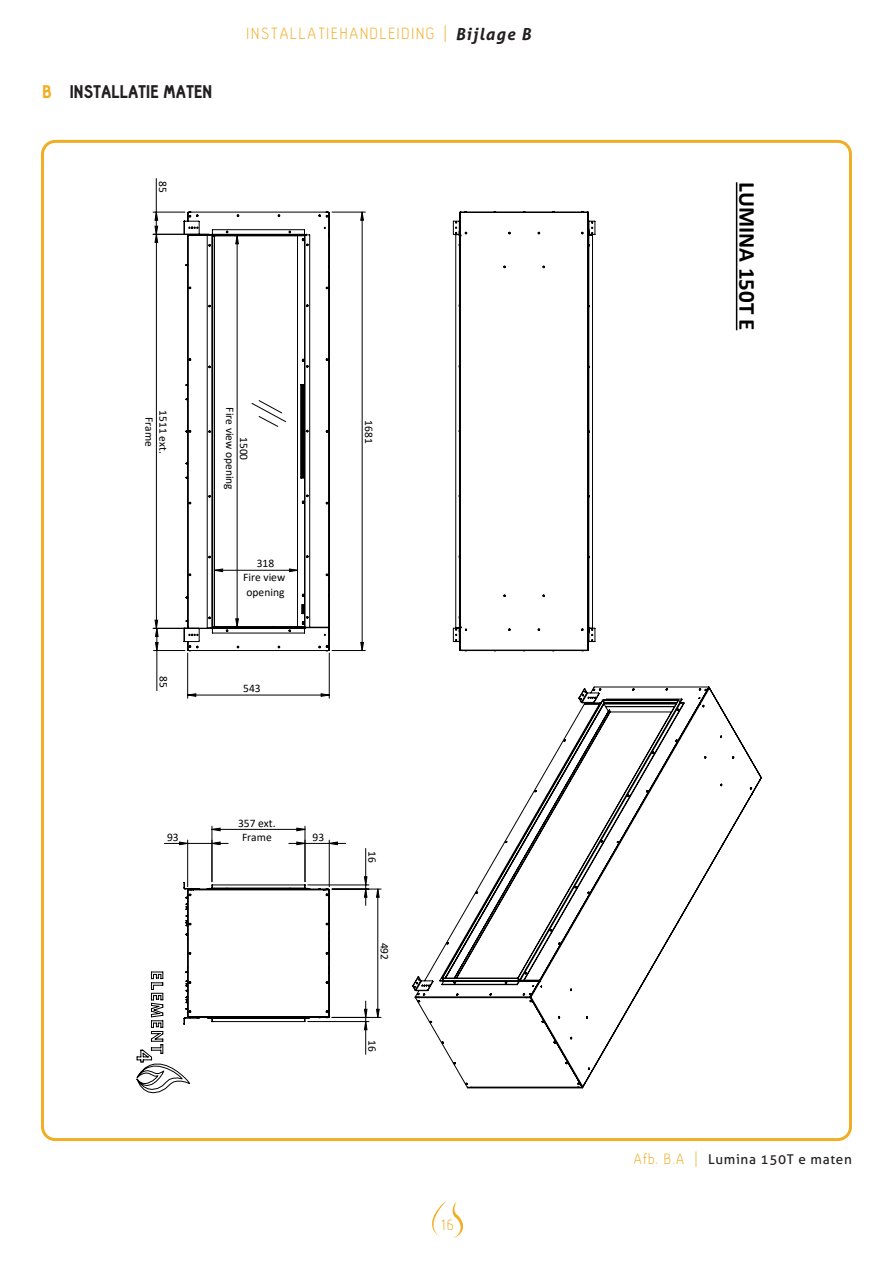
<style>
.page{position:relative;width:893px;height:1263px;background:#fff}
.page>*{position:absolute;margin:0;border:0;box-sizing:border-box;transform-origin:0 0}
.t1{font:700 22.95px "Calibri";color:#000}
.t2{font:300 18px "Hallosans";letter-spacing:.11em;color:#f0ae25}
.t3{font:900 18px "Hallosans";color:#231f20}
.t4{font:300 16.5px "Hallosans";color:#f0ae25}
.t5{font:13.5px "Aller";letter-spacing:.05em;color:#231f20}
.t6{font:11.55px/14.1px "Calibri";color:#000;text-align:center}
.s1{color:#f0ae25}
.s2{font-family:"Aller";font-weight:700;font-style:italic;font-size:16.5px;color:#231f20}
.s3{font-family:"Hallosans";font-weight:300;font-size:16.5px;color:#f0ae25}
</style>
<div class="page">
<svg style="left:432px;top:1202px;width:13px;height:36px"></svg>
<svg style="left:453px;top:1201px;width:10px;height:37px"></svg>
<svg style="left:452px;top:211px;width:144px;height:441px"></svg>
<svg style="left:412px;top:686px;width:350px;height:403px"></svg>
<hr style="left:736px;top:182px;width:1px;height:148px;background:#000">
<svg style="left:136px;top:971px;width:54px;height:122px"></svg>
<hr style="left:332px;top:212px;width:33px;height:1px;background:#000">
<hr style="left:153px;top:212px;width:32px;height:1px;background:#000">
<hr style="left:156px;top:178px;width:1px;height:34px;background:#000">
<hr style="left:154px;top:650px;width:31px;height:1px;background:#000">
<hr style="left:332px;top:889px;width:49px;height:1px;background:#000">
<hr style="left:332px;top:1017px;width:49px;height:1px;background:#000">
<hr style="left:365px;top:1021px;width:1px;height:33px;background:#000">
<hr style="left:153px;top:234px;width:56px;height:1px;background:#000">
<hr style="left:153px;top:628px;width:56px;height:1px;background:#000">
<svg style="left:158px;top:212px;width:205px;height:416px"></svg>
<svg style="left:155px;top:628px;width:224px;height:402px"></svg>
<svg style="left:154px;top:212px;width:4px;height:438px"></svg>
<svg style="left:164px;top:235px;width:182px;height:610px"></svg>
<p class="t3" style="left:43px;top:82px;width:171px"><span class="s1">B</span> INSTALLATIE MATEN</p>
<p class="t6" style="left:170px;top:181px;width:13px;rotate:90deg">85</p>
<h2 class="t2" style="left:247px;top:24px;width:285px">INSTALLATIEHANDLEIDING | <span class="s2">Bijlage B</span></h2>
<p class="t6" style="left:171px;top:410px;width:45px;rotate:90deg">1511 ext.<br>Frame</p>
<p class="t6" style="left:171px;top:676px;width:13px;rotate:90deg">85</p>
<p class="t6" style="left:251px;top:407px;width:84px;rotate:90deg">1500<br>Fire view opening</p>
<p class="t6" style="left:243px;top:556px;width:44px">318<br>Fire view opening</p>
<p class="t6" style="left:243px;top:681px;width:19px">543</p>
<p class="t6" style="left:376px;top:420px;width:25px;rotate:90deg">1681</p>
<p class="t6" style="left:167px;top:829px;width:13px">93</p>
<p class="t6" style="left:238px;top:815px;width:39px">357 ext.<br>Frame</p>
<p class="t6" style="left:313px;top:829px;width:13px">93</p>
<p class="t6" style="left:380px;top:851px;width:13px;rotate:90deg">16</p>
<p class="t6" style="left:392px;top:942px;width:19px;rotate:90deg">492</p>
<p class="t6" style="left:380px;top:1040px;width:13px;rotate:90deg">16</p>
<h3 class="t4" style="left:441px;top:1216px;width:14px">16</h3>
<p class="t1" style="left:763px;top:182px;width:149px;rotate:90deg">LUMINA 150T E</p>
<p class="t5" style="left:634px;top:1151px;width:220px"><span class="s3">Afb. B.A |</span> Lumina 150T e maten</p>
</div>
